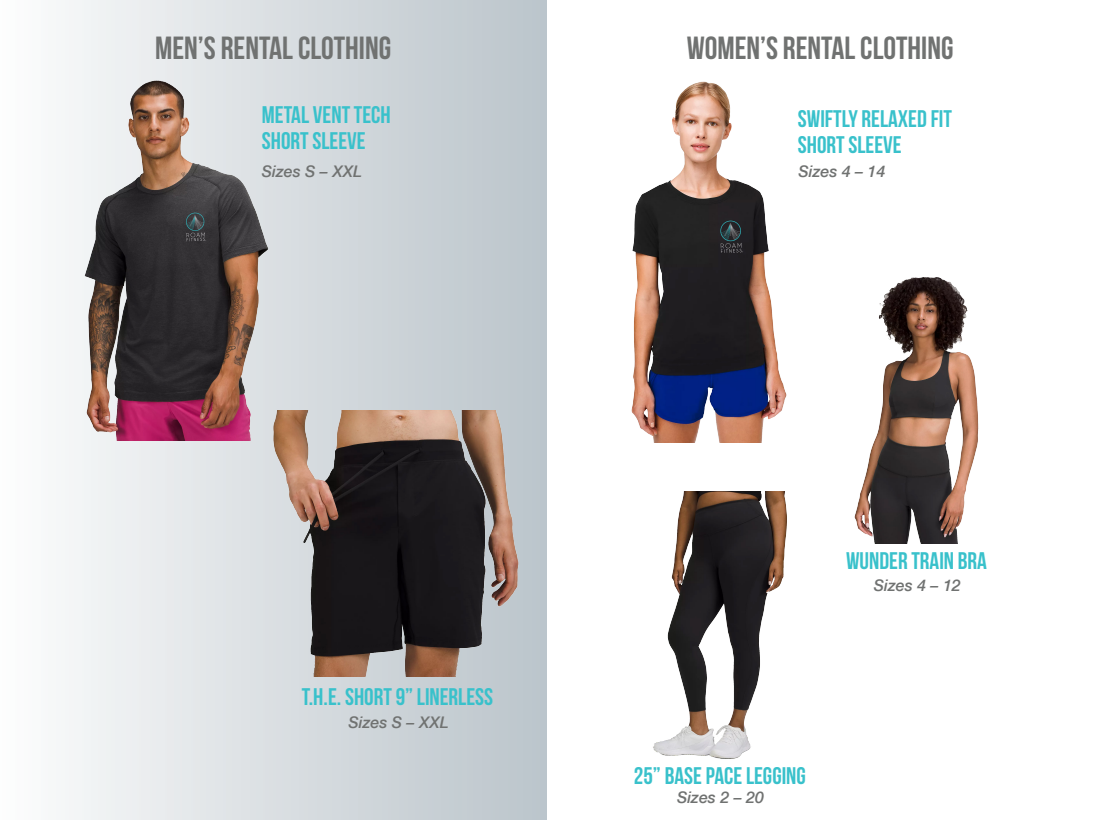
<style>
.page{position:relative;width:1093px;height:820px;background:#fff}
.page>*{position:absolute;margin:0;border:0;box-sizing:border-box;transform-origin:0 0}
.t1{font:700 32px "Bebas Neue";color:#707271}
.t2{font:24px/26.4px "Bebas Neue";color:#39c1cb}
.t3{font:italic 500 16px "Helvetica Neue";color:#707271}
</style>
<div class="page">
<div style="left:0;top:0;width:546px;height:819px;background:linear-gradient(to right,#fcfcfc,#bac3ca)"></div>
<img style="left:29px;top:73px;width:295px;height:367px">
<img style="left:270px;top:410px;width:258px;height:266px">
<img style="left:631px;top:81px;width:156px;height:361px">
<img style="left:653px;top:491px;width:134px;height:266px">
<img style="left:854px;top:277px;width:125px;height:266px">
<p class="t1" style="left:155px;top:31px;width:237px">MEN’S RENTAL CLOTHING</p>
<p class="t2" style="left:262px;top:101px;width:130px">METAL VENT TECH<br>SHORT SLEEVE</p>
<p class="t1" style="left:687px;top:31px;width:268px">WOMEN’S RENTAL CLOTHING</p>
<p class="t2" style="left:798px;top:105px;width:156px">SWIFTLY RELAXED FIT<br>SHORT SLEEVE</p>
<p class="t3" style="left:262px;top:157px;width:102px">Sizes S – XXL</p>
<p class="t3" style="left:798px;top:157px;width:88px">Sizes 4 – 14</p>
<p class="t2" style="left:846px;top:547px;width:142px">WUNDER TRAIN BRA</p>
<p class="t2" style="left:302px;top:683px;width:193px">T.H.E. SHORT 9” LINERLESS</p>
<p class="t3" style="left:349px;top:708px;width:102px">Sizes S – XXL</p>
<p class="t3" style="left:874px;top:571px;width:88px">Sizes 4 – 12</p>
<p class="t2" style="left:634px;top:761px;width:173px">25” BASE PACE LEGGING</p>
<p class="t3" style="left:677px;top:783px;width:88px">Sizes 2 – 20</p>
</div>
